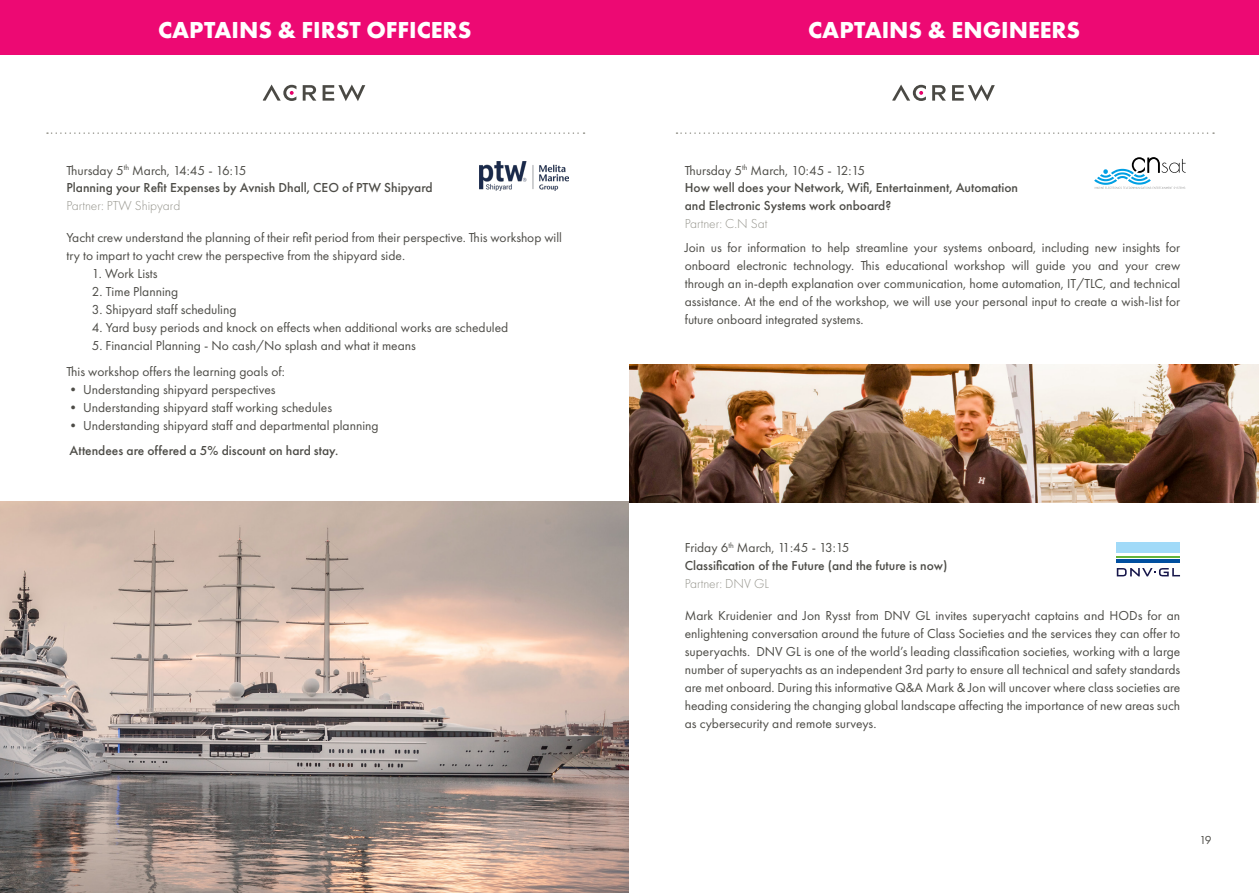
<style>
.page{position:relative;width:1259px;height:893px;background:#fff}
.page>*{position:absolute;margin:0;border:0;box-sizing:border-box;transform-origin:0 0}
.t1{font:700 24px "Futura PT";color:#fff}
.t2{font:13.5px/18px "Futura PT";color:#4d4c47}
.t3{font:500 13.5px/17.9px "Futura PT";color:#4d4c47}
.t4{font:300 13.5px "Futura PT";color:#95948c}
.t5{font:12px "Futura PT";color:#4d4c47}
.s1{font-weight:400}
</style>
<div class="page">
<svg style="left:47px;top:132px;width:537px;height:2px"></svg>
<img style="left:0;top:501px;width:629px;height:392px">
<img style="left:480px;top:161px;width:89px;height:29px">
<svg style="left:303px;top:85px;width:13px;height:16px"></svg>
<svg style="left:322px;top:85px;width:43px;height:16px"></svg>
<svg style="left:263px;top:85px;width:33px;height:16px"></svg>
<div style="left:0;top:0;width:642px;height:54px;background:#ed0973"></div>
<svg style="left:1094px;top:157px;width:91px;height:32px"></svg>
<svg style="left:676px;top:132px;width:538px;height:2px"></svg>
<div style="left:1116px;top:543px;width:64px;height:10px;background:#a1daf8"></div>
<hr style="left:1116px;top:556px;width:64px;height:2px;background:#64b43a">
<hr style="left:1116px;top:560px;width:64px;height:3px;background:#004f9f">
<svg style="left:1116px;top:568px;width:64px;height:8px"></svg>
<img style="left:629px;top:364px;width:630px;height:138px">
<svg style="left:932px;top:85px;width:14px;height:16px"></svg>
<svg style="left:952px;top:85px;width:42px;height:16px"></svg>
<svg style="left:892px;top:85px;width:34px;height:16px"></svg>
<div style="left:617px;top:0;width:642px;height:54px;background:#ed0973"></div>
<h1 class="t1" style="left:158px;top:14px;width:315px">CAPTAINS &amp; FIRST OFFICERS</h1>
<p class="t3" style="left:66px;top:161px;width:367px"><span class="s1">Thursday 5</span><sup>th</sup> <span class="s1">March, 14:45 - 16:15<br></span>Planning your Refit Expenses by Avnish Dhall, CEO of PTW Shipyard</p>
<p class="t4" style="left:66px;top:198px;width:115px">Partner: PTW Shipyard</p>
<p class="t2" style="left:66px;top:229px;width:497px">Yacht crew understand the planning of their refit period from their perspective. This workshop will try to impart to yacht crew the perspective from the shipyard side.</p>
<p class="t2" style="left:92px;top:265px;width:67px">1. Work Lists</p>
<p class="t2" style="left:92px;top:283px;width:88px">2. Time Planning</p>
<p class="t2" style="left:92px;top:301px;width:146px">3. Shipyard staff scheduling</p>
<p class="t2" style="left:92px;top:319px;width:418px">4. Yard busy periods and knock on effects when additional works are scheduled</p>
<p class="t2" style="left:66px;top:333px;width:351px;line-height:25.5px;text-indent:26px">5. Financial Planning - No cash/No splash and what it means<br>This workshop offers the learning goals of:</p>
<p class="t2" style="left:66px;top:380px;width:211px">• Understanding shipyard perspectives</p>
<p class="t2" style="left:66px;top:398px;width:267px">• Understanding shipyard staff working schedules</p>
<p class="t2" style="left:66px;top:416px;width:314px">• Understanding shipyard staff and departmental planning</p>
<p class="t3" style="left:70px;top:442px;width:270px">Attendees are offered a 5% discount on hard stay.</p>
<h1 class="t1" style="left:808px;top:14px;width:274px">CAPTAINS &amp; ENGINEERS</h1>
<p class="t3" style="left:685px;top:161px;width:335px"><span class="s1">Thursday 5</span><sup>th</sup> <span class="s1">March, 10:45 - 12:15<br></span>How well does your Network, Wifi, Entertainment, Automation and Electronic Systems work onboard?</p>
<p class="t4" style="left:685px;top:216px;width:84px">Partner: C.N Sat</p>
<p class="t2" style="left:685px;top:239px;width:497px;text-align:justify">Join us for information to help streamline your systems onboard, including new insights for onboard electronic technology. This educational workshop will guide you and your crew through an in-depth explanation over communication, home automation, IT/TLC, and technical assistance. At the end of the workshop, we will use your personal input to create a wish-list for future onboard integrated systems.</p>
<p class="t3" style="left:685px;top:539px;width:264px"><span class="s1">Friday 6</span><sup>th</sup> <span class="s1">March, 11:45 - 13:15<br></span>Classification of the Future (and the future is now)</p>
<p class="t4" style="left:685px;top:576px;width:86px">Partner: DNV GL</p>
<p class="t2" style="left:685px;top:606px;width:497px;text-align:justify">Mark Kruidenier and Jon Rysst from DNV GL invites superyacht captains and HODs for an enlightening conversation around the future of Class Societies and the services they can offer to superyachts. DNV GL is one of the world’s leading classification societies, working with a large number of superyachts as an independent 3rd party to ensure all technical and safety standards are met onboard. During this informative Q&amp;A Mark &amp; Jon will uncover where class societies are heading considering the changing global landscape affecting the importance of new areas such as cybersecurity and remote surveys.</p>
<p class="t5" style="left:1199px;top:833px;width:14px">19</p>
</div>
